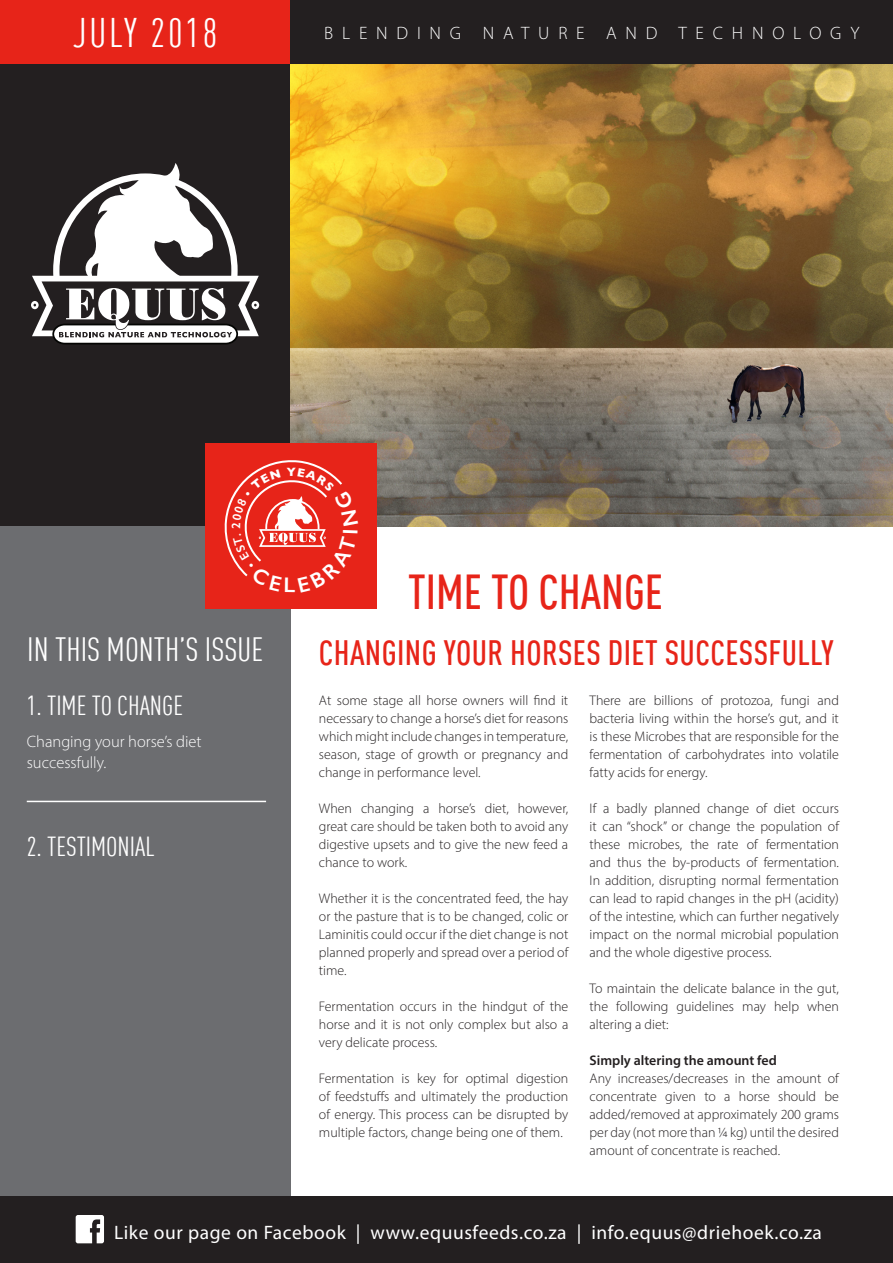
<style>
.page{position:relative;width:893px;height:1263px;background:#fff}
.page>*{position:absolute;margin:0;border:0;box-sizing:border-box;transform-origin:0 0}
.t1{font:500 condensed 48px "DIN Offc";color:#e72419}
.t2{font:condensed 40.5px "DIN Offc";letter-spacing:.07em;color:#fff}
.t3{font:500 condensed 34.5px "DIN Offc";letter-spacing:.01em;color:#e72419}
.t4{font:condensed 33px "DIN Offc";color:#fff}
.t5{font:condensed 27px "DIN Offc";color:#fff}
.t6{font:19.5px "Myriad Pro";letter-spacing:.03em;color:#fff}
.t7{font:300 18px "Myriad Pro";letter-spacing:.49em;color:#fff}
.t8{font:300 16.5px/21px "Myriad Pro";color:#fff}
.t9{font:300 13.95px/18px "Myriad Pro";color:#231f20;text-align:justify}
.t10{font:600 13.95px "Myriad Pro";color:#231f20}
</style>
<div class="page">
<div style="left:0;top:64px;width:291px;height:462px;background:#231f20"></div>
<img style="left:291px;top:64px;width:602px;height:462px">
<div style="left:0;top:0;width:291px;height:64px;background:#e72419"></div>
<div style="left:291px;top:0;width:602px;height:64px;background:#231f20"></div>
<div style="left:0;top:526px;width:291px;height:670px;background:#6c6d70"></div>
<svg style="left:31px;top:163px;width:228px;height:182px"></svg>
<div style="left:205px;top:444px;width:171px;height:165px;background:#e72419"></div>
<div style="left:0;top:1196px;width:893px;height:67px;background:#231f20"></div>
<svg style="left:76px;top:1215px;width:28px;height:28px"></svg>
<hr style="left:27px;top:801px;width:239px;height:1px;background:#fff">
<svg style="left:224px;top:460px;width:118px;height:117px"></svg>
<p class="t2" style="left:73px;top:10px;width:146px">JULY 2018</p>
<p class="t7" style="left:324px;top:22px;width:537px">BLENDING NATURE AND TECHNOLOGY</p>
<p class="t4" style="left:27px;top:630px;width:238px">IN THIS MONTH’S ISSUE</p>
<p class="t5" style="left:27px;top:690px;width:158px">1. TIME TO CHANGE</p>
<p class="t8" style="left:27px;top:730px;width:176px">Changing your horse’s diet successfully.</p>
<p class="t5" style="left:27px;top:830px;width:129px">2. TESTIMONIAL</p>
<p class="t1" style="left:408px;top:563px;width:256px">TIME TO CHANGE</p>
<p class="t3" style="left:319px;top:632px;width:516px">CHANGING YOUR HORSES DIET SUCCESSFULLY</p>
<p class="t9" style="left:319px;top:691px;width:251px">At some stage all horse owners will find it necessary to change a horse’s diet for reasons which might include changes in temperature, season, stage of growth or pregnancy and change in performance level.</p>
<p class="t9" style="left:319px;top:799px;width:251px">When changing a horse’s diet, however, great care should be taken both to avoid any digestive upsets and to give the new feed a chance to work.</p>
<p class="t9" style="left:319px;top:889px;width:251px">Whether it is the concentrated feed, the hay or the pasture that is to be changed, colic or Laminitis could occur if the diet change is not planned properly and spread over a period of time.</p>
<p class="t9" style="left:319px;top:997px;width:251px">Fermentation occurs in the hindgut of the horse and it is not only complex but also a very delicate process.</p>
<p class="t9" style="left:319px;top:1069px;width:251px">Fermentation is key for optimal digestion of feedstuffs and ultimately the production of energy. This process can be disrupted by multiple factors, change being one of them.</p>
<p class="t9" style="left:590px;top:691px;width:251px">There are billions of protozoa, fungi and bacteria living within the horse’s gut, and it is these Microbes that are responsible for the fermentation of carbohydrates into volatile fatty acids for energy.</p>
<p class="t9" style="left:590px;top:799px;width:251px">If a badly planned change of diet occurs it can “shock” or change the population of these microbes, the rate of fermentation and thus the by-products of fermentation.<br>In addition, disrupting normal fermentation can lead to rapid changes in the pH (acidity) of the intestine, which can further negatively impact on the normal microbial population and the whole digestive process.</p>
<p class="t9" style="left:590px;top:979px;width:251px">To maintain the delicate balance in the gut, the following guidelines may help when altering a diet:</p>
<p class="t10" style="left:590px;top:1051px;width:189px">Simply altering the amount fed</p>
<p class="t9" style="left:590px;top:1069px;width:251px">Any increases/decreases in the amount of concentrate given to a horse should be added/removed at approximately 200 grams per day (not more than ¼ kg) until the desired amount of concentrate is reached.</p>
<p class="t6" style="left:114px;top:1220px;width:709px">Like our page on Facebook | www.equusfeeds.co.za | info.equus@driehoek.co.za</p>
</div>
